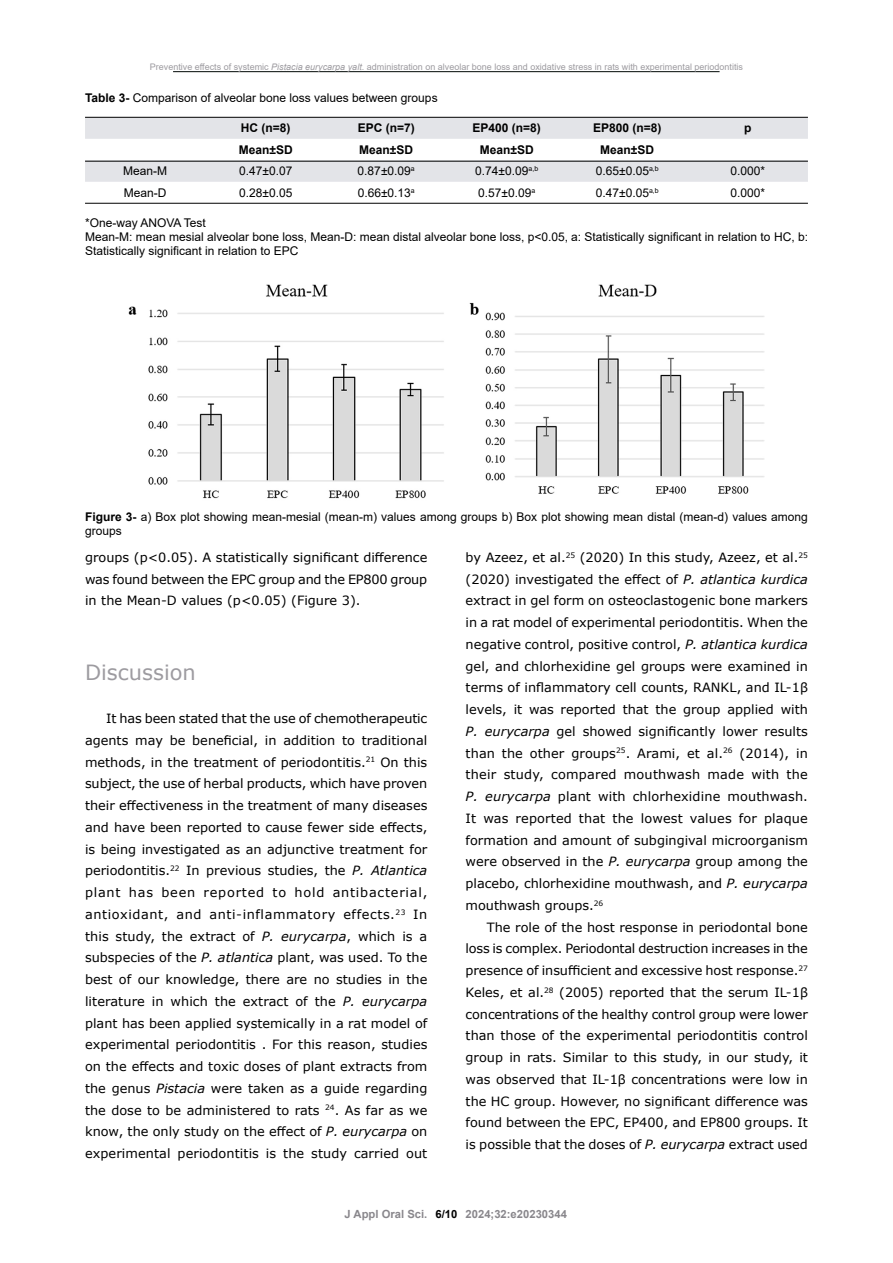
<style>
.page{position:relative;width:893px;height:1263px;background:#fff}
.page>*{position:absolute;margin:0;border:0;box-sizing:border-box;transform-origin:0 0}
.t1{font:21px "Verdana";color:#9d9ba0}
.t2{font:12.75px/21.8px "Verdana";color:#000;text-align:justify}
.t3{font:12px/14.4px "Arial";color:#000}
.t4{font:700 12px "Arial";color:#000}
.t5{font:700 11.25px "Arial";color:#89878c}
.t6{font:9px "Arial";color:#9d9ba0}
.s1{font-style:italic}
.s2{font-weight:700}
.s3{color:#000}
</style>
<div class="page">
<hr style="left:173px;top:71px;width:547px;height:1px;background:#000805">
<svg style="left:85px;top:118px;width:723px;height:64px;fill:#e3e4e8"></svg>
<hr style="left:85px;top:117px;width:723px;height:1px;background:#000">
<hr style="left:85px;top:161px;width:723px;height:1px;background:#000">
<hr style="left:85px;top:203px;width:723px;height:1px;background:#000">
<img style="left:128px;top:284px;width:637px;height:215px">
<p class="t6" style="left:150px;top:60px;width:595px">Preventive effects of systemic <span class="s1">Pistacia eurycarpa yalt</span>. administration on alveolar bone loss and oxidative stress in rats with experimental periodontitis</p>
<p class="t3" style="left:85px;top:91px;width:354px"><span class="s2">Table 3-</span> Comparison of alveolar bone loss values between groups</p>
<p class="t4" style="left:241px;top:120px;width:51px">HC (n=8)</p>
<p class="t4" style="left:358px;top:120px;width:59px">EPC (n=7)</p>
<p class="t4" style="left:473px;top:120px;width:70px">EP400 (n=8)</p>
<p class="t4" style="left:593px;top:120px;width:70px">EP800 (n=8)</p>
<p class="t4" style="left:744px;top:120px;width:9px">p</p>
<p class="t4" style="left:239px;top:141px;width:55px">Mean±SD</p>
<p class="t4" style="left:359px;top:141px;width:55px">Mean±SD</p>
<p class="t4" style="left:480px;top:141px;width:55px">Mean±SD</p>
<p class="t4" style="left:600px;top:141px;width:55px">Mean±SD</p>
<p class="t3" style="left:123px;top:164px;width:46px">Mean-M</p>
<p class="t3" style="left:239px;top:164px;width:55px">0.47±0.07</p>
<p class="t3" style="left:358px;top:164px;width:59px">0.87±0.09<sup>a</sup></p>
<p class="t3" style="left:475px;top:164px;width:64px">0.74±0.09<sup>a,b</sup></p>
<p class="t3" style="left:596px;top:164px;width:64px">0.65±0.05<sup>a,b</sup></p>
<p class="t3" style="left:730px;top:164px;width:36px">0.000*</p>
<p class="t3" style="left:124px;top:185px;width:44px">Mean-D</p>
<p class="t3" style="left:239px;top:185px;width:55px">0.28±0.05</p>
<p class="t3" style="left:358px;top:185px;width:59px">0.66±0.13<sup>a</sup></p>
<p class="t3" style="left:478px;top:185px;width:59px">0.57±0.09<sup>a</sup></p>
<p class="t3" style="left:596px;top:185px;width:64px">0.47±0.05<sup>a,b</sup></p>
<p class="t3" style="left:730px;top:185px;width:36px">0.000*</p>
<p class="t3" style="left:85px;top:215px;width:725px">*One-way ANOVA Test<br>Mean-M: mean mesial alveolar bone loss, Mean-D: mean distal alveolar bone loss, p&lt;0.05, a: Statistically significant in relation to HC, b:<br>Statistically significant in relation to EPC</p>
<p class="t3" style="left:85px;top:509px;width:724px"><span class="s2">Figure 3-</span> a) Box plot showing mean-mesial (mean-m) values among groups b) Box plot showing mean distal (mean-d) values among groups</p>
<p class="t2" style="left:85px;top:546px;width:344px">groups (p&lt;0.05). A statistically significant difference was found between the EPC group and the EP800 group in the Mean-D values (p&lt;0.05) (Figure 3).</p>
<h1 class="t1" style="left:85px;top:657px;width:112px">Discussion</h1>
<p class="t2" style="left:85px;top:707px;width:344px;text-indent:21px">It has been stated that the use of chemotherapeutic agents may be beneficial, in addition to traditional methods, in the treatment of periodontitis.<sup>21</sup> On this subject, the use of herbal products, which have proven their effectiveness in the treatment of many diseases and have been reported to cause fewer side effects, is being investigated as an adjunctive treatment for periodontitis.<sup>22</sup> In previous studies, the <span class="s1">P. Atlantica </span>plant has been reported to hold antibacterial, antioxidant, and anti-inflammatory effects.<sup>23</sup> In this study, the extract of <span class="s1">P. eurycarpa</span>, which is a subspecies of the <span class="s1">P. atlantica</span> plant, was used. To the best of our knowledge, there are no studies in the literature in which the extract of the <span class="s1">P. eurycarpa </span>plant has been applied systemically in a rat model of experimental periodontitis . For this reason, studies on the effects and toxic doses of plant extracts from the genus <span class="s1">Pistacia</span> were taken as a guide regarding the dose to be administered to rats <sup>24</sup>. As far as we know, the only study on the effect of <span class="s1">P. eurycarpa</span> on experimental periodontitis is the study carried out</p>
<p class="t2" style="left:466px;top:546px;width:344px">by Azeez, et al.<sup>25</sup> (2020) In this study, Azeez, et al.<sup>25 </sup>(2020) investigated the effect of <span class="s1">P. atlantica kurdica </span>extract in gel form on osteoclastogenic bone markers in a rat model of experimental periodontitis. When the negative control, positive control, <span class="s1">P. atlantica kurdica </span>gel, and chlorhexidine gel groups were examined in terms of inflammatory cell counts, RANKL, and IL-1β levels, it was reported that the group applied with <span class="s1">P. eurycarpa</span> gel showed significantly lower results than the other groups<sup>25</sup>. Arami, et al.<sup>26</sup> (2014), in their study, compared mouthwash made with the <span class="s1">P. eurycarpa</span> plant with chlorhexidine mouthwash.<br>It was reported that the lowest values for plaque formation and amount of subgingival microorganism were observed in the <span class="s1">P. eurycarpa</span> group among the placebo, chlorhexidine mouthwash, and <span class="s1">P. eurycarpa </span>mouthwash groups.<sup>26</sup></p>
<p class="t2" style="left:466px;top:916px;width:344px;text-indent:21px">The role of the host response in periodontal bone loss is complex. Periodontal destruction increases in the presence of insufficient and excessive host response.<sup>27<br></sup>Keles, et al.<sup>28</sup> (2005) reported that the serum IL-1β concentrations of the healthy control group were lower than those of the experimental periodontitis control group in rats. Similar to this study, in our study, it was observed that IL-1β concentrations were low in the HC group. However, no significant difference was found between the EPC, EP400, and EP800 groups. It is possible that the doses of <span class="s1">P. eurycarpa</span> extract used</p>
<p class="t5" style="left:345px;top:1206px;width:224px">J Appl Oral Sci. <span class="s3">6/10</span> 2024;32:e20230344</p>
</div>
